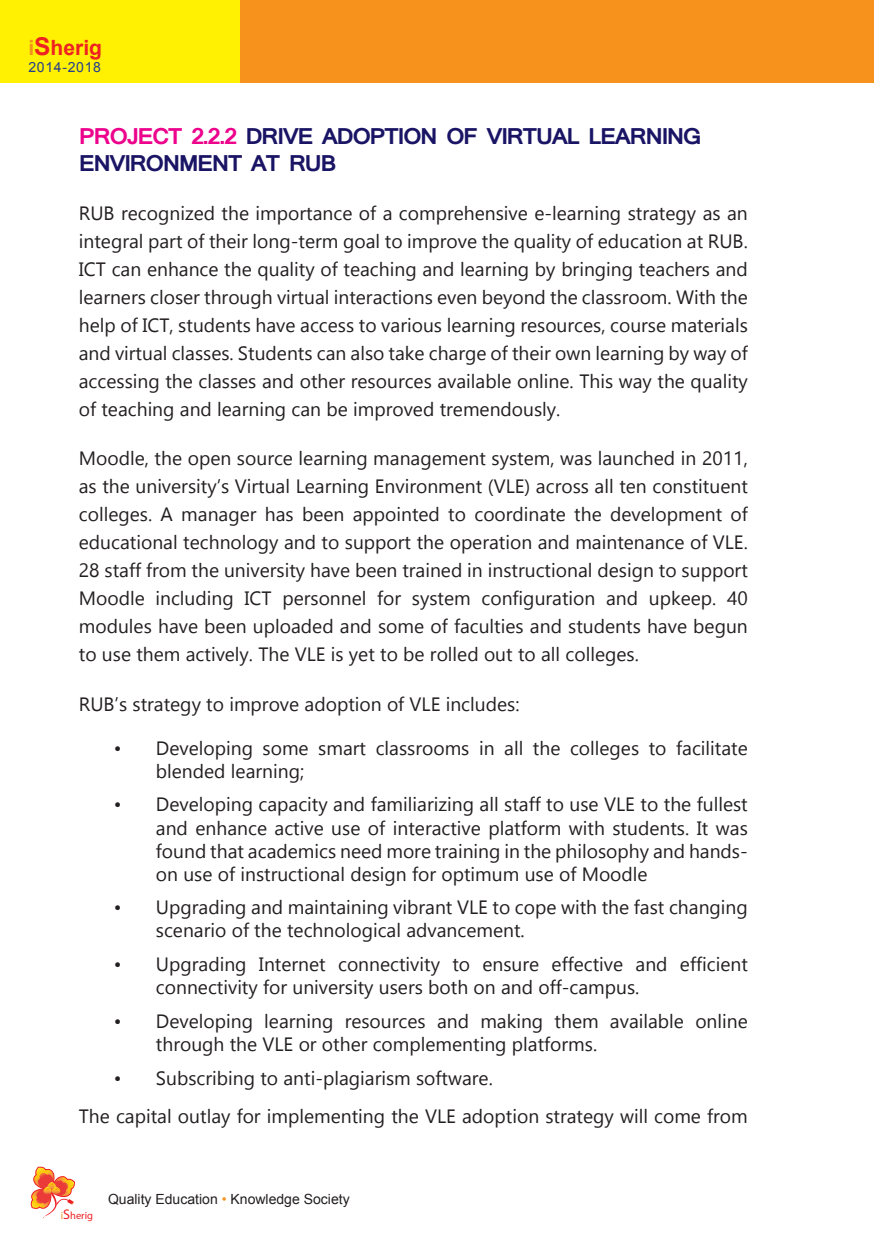
<style>
.page{position:relative;width:874px;height:1241px;background:#fff}
.page>*{position:absolute;margin:0;border:0;box-sizing:border-box;transform-origin:0 0}
.t1{font:700 21.7px/27.3px "Mangal";letter-spacing:-.07em;color:#1a1465;scale:1.05 1}
.t2{font:700 21px "Arial";color:#ee2123}
.Body{font:19.25px/28px "Gadugi";color:#231f20}
.t3{font:14px "Arial";color:#231f20}
.t4{font:14px "Arial";letter-spacing:.05em;color:#253f8e}
.t5{font:10.5px "Myriad Pro";color:#ee2123}
.s1{color:#f4921e}
.s2{font-size:24.5px}
.s3{color:#ed028c}
.s4{font-size:14px}
.s5{color:#f7931d}
</style>
<div class="page">
<div style="left:0;top:0;width:241px;height:83px;background:#fff101"></div>
<div style="left:241px;top:0;width:632px;height:83px;background:#f7931d"></div>
<svg style="left:31px;top:1166px;width:44px;height:52px"></svg>
<p class="t2" style="left:28px;top:34px;width:75px"><span class="s1">i</span><span class="s2">S</span>herig</p>
<p class="t4" style="left:28px;top:58px;width:74px">2014-2018</p>
<h3 class="t1" style="left:79px;top:121px;width:594px"><span class="s3">PROJECT 2.2.2</span> DRIVE ADOPTION OF VIRTUAL LEARNING<br>ENVIRONMENT AT RUB</h3>
<p class="Body" style="left:79px;top:199px;width:670px;text-align:justify">RUB recognized the importance of a comprehensive e-learning strategy as an integral part of their long-term goal to improve the quality of education at RUB.<br>ICT can enhance the quality of teaching and learning by bringing teachers and learners closer through virtual interactions even beyond the classroom. With the help of ICT, students have access to various learning resources, course materials and virtual classes. Students can also take charge of their own learning by way of accessing the classes and other resources available online. This way the quality of teaching and learning can be improved tremendously.</p>
<p class="Body" style="left:79px;top:444px;width:670px;text-align:justify">Moodle, the open source learning management system, was launched in 2011, as the university’s Virtual Learning Environment (VLE) across all ten constituent colleges. A manager has been appointed to coordinate the development of educational technology and to support the operation and maintenance of VLE.<br>28 staff from the university have been trained in instructional design to support Moodle including ICT personnel for system configuration and upkeep. 40 modules have been uploaded and some of faculties and students have begun to use them actively. The VLE is yet to be rolled out to all colleges.</p>
<p class="Body" style="left:79px;top:689px;width:442px">RUB’s strategy to improve adoption of VLE includes:</p>
<p class="Body" style="left:156px;top:736px;width:593px;line-height:23.1px;text-indent:-42px">• Developing some smart classrooms in all the colleges to facilitate blended learning;</p>
<p class="Body" style="left:156px;top:792px;width:593px;line-height:23.1px;text-align:justify;text-indent:-42px">• Developing capacity and familiarizing all staff to use VLE to the fullest and enhance active use of interactive platform with students. It was found that academics need more training in the philosophy and hands&shy;on use of instructional design for optimum use of Moodle</p>
<p class="Body" style="left:156px;top:895px;width:593px;line-height:23.1px;text-indent:-42px">• Upgrading and maintaining vibrant VLE to cope with the fast changing scenario of the technological advancement.</p>
<p class="Body" style="left:156px;top:952px;width:593px;line-height:23.1px;text-indent:-42px">• Upgrading Internet connectivity to ensure effective and efficient connectivity for university users both on and off-campus.</p>
<p class="Body" style="left:156px;top:1009px;width:593px;line-height:23.1px;text-indent:-42px">• Developing learning resources and making them available online through the VLE or other complementing platforms.</p>
<p class="Body" style="left:114px;top:1063px;width:380px">• Subscribing to anti-plagiarism software.</p>
<p class="Body" style="left:79px;top:1101px;width:670px">The capital outlay for implementing the VLE adoption strategy will come from</p>
<p class="t5" style="left:61px;top:1208px;width:34px"><span class="s1">i</span><span class="s4">S</span>herig</p>
<p class="t3" style="left:108px;top:1189px;width:243px">Quality Education <span class="s5">•</span> Knowledge Society</p>
</div>
